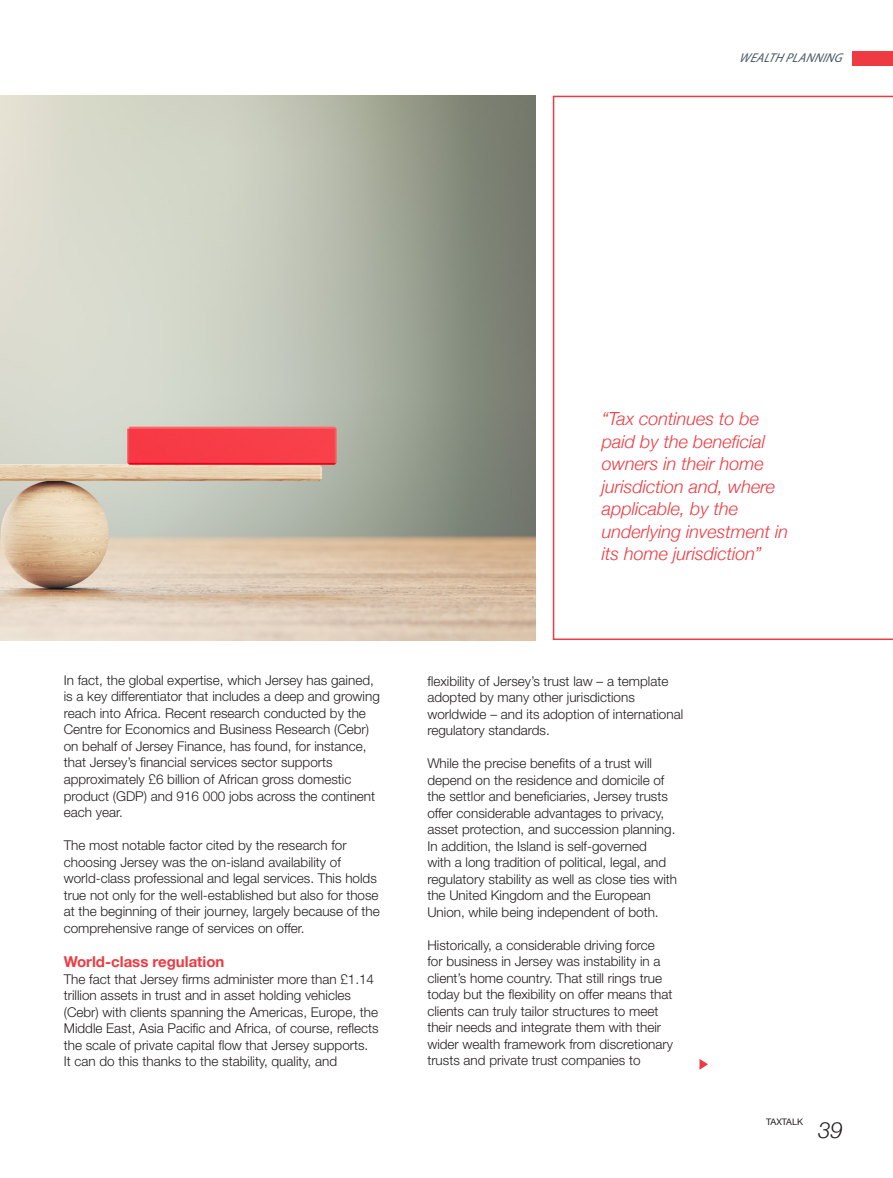
<style>
.page{position:relative;width:893px;height:1178px;background:#fff}
.page>*{position:absolute;margin:0;border:0;box-sizing:border-box;transform-origin:0 0}
.t1{font:italic 300 22.5px "Helvetica Neue";color:#231f20}
.pullquote{font:italic 300 18px/22.5px "Helvetica Neue";color:#ee3a42}
.body_text_helvetica{font:700 15px "Helvetica Neue";color:#ee3a42}
.t2{font:300 13.5px/16.5px "Helvetica Neue";color:#231f20}
.t3{font:italic 12.75px "Myriad Pro";color:#475865}
.t4{font:9px "Helvetica Neue";color:#231f20}
</style>
<div class="page">
<img style="left:0;top:96px;width:535px;height:544px">
<div style="left:852px;top:51px;width:41px;height:15px;background:#ee3a42"></div>
<svg style="left:553px;top:96px;width:340px;height:544px"></svg>
<svg style="left:699px;top:1059px;width:9px;height:11px"></svg>
<p class="t3" style="left:739px;top:49px;width:108px">WEALTH PLANNING</p>
<p class="t2" style="left:64px;top:671px;width:318px">In fact, the global expertise, which Jersey has gained, is a key differentiator that includes a deep and growing reach into Africa. Recent research conducted by the Centre for Economics and Business Research (Cebr) on behalf of Jersey Finance, has found, for instance, that Jersey’s financial services sector supports approximately £6 billion of African gross domestic product (GDP) and 916 000 jobs across the continent each year.</p>
<p class="t2" style="left:64px;top:836px;width:318px">The most notable factor cited by the research for choosing Jersey was the on-island availability of world-class professional and legal services. This holds true not only for the well-established but also for those at the beginning of their journey, largely because of the comprehensive range of services on offer.</p>
<p class="body_text_helvetica" style="left:64px;top:950px;width:162px">World-class regulation</p>
<p class="t2" style="left:64px;top:970px;width:316px">The fact that Jersey firms administer more than £1.14 trillion assets in trust and in asset holding vehicles (Cebr) with clients spanning the Americas, Europe, the Middle East, Asia Pacific and Africa, of course, reflects the scale of private capital flow that Jersey supports.</p>
<p class="t2" style="left:64px;top:1052px;width:275px">It can do this thanks to the stability, quality, and</p>
<p class="pullquote" style="left:602px;top:407px;width:188px">“Tax continues to be paid by the beneficial owners in their home jurisdiction and, where applicable, by the underlying investment in its home jurisdiction”</p>
<p class="t2" style="left:427px;top:672px;width:257px">flexibility of Jersey’s trust law – a template adopted by many other jurisdictions worldwide – and its adoption of international regulatory standards.</p>
<p class="t2" style="left:427px;top:754px;width:251px">While the precise benefits of a trust will depend on the residence and domicile of the settlor and beneficiaries, Jersey trusts offer considerable advantages to privacy, asset protection, and succession planning.<br>In addition, the Island is self-governed<br>with a long tradition of political, legal, and regulatory stability as well as close ties with the United Kingdom and the European Union, while being independent of both.</p>
<p class="t2" style="left:427px;top:936px;width:247px">Historically, a considerable driving force for business in Jersey was instability in a client’s home country. That still rings true today but the flexibility on offer means that clients can truly tailor structures to meet their needs and integrate them with their wider wealth framework from discretionary trusts and private trust companies to</p>
<p class="t4" style="left:766px;top:1115px;width:38px">TAXTALK</p>
<h1 class="t1" style="left:818px;top:1112px;width:27px">39</h1>
</div>
